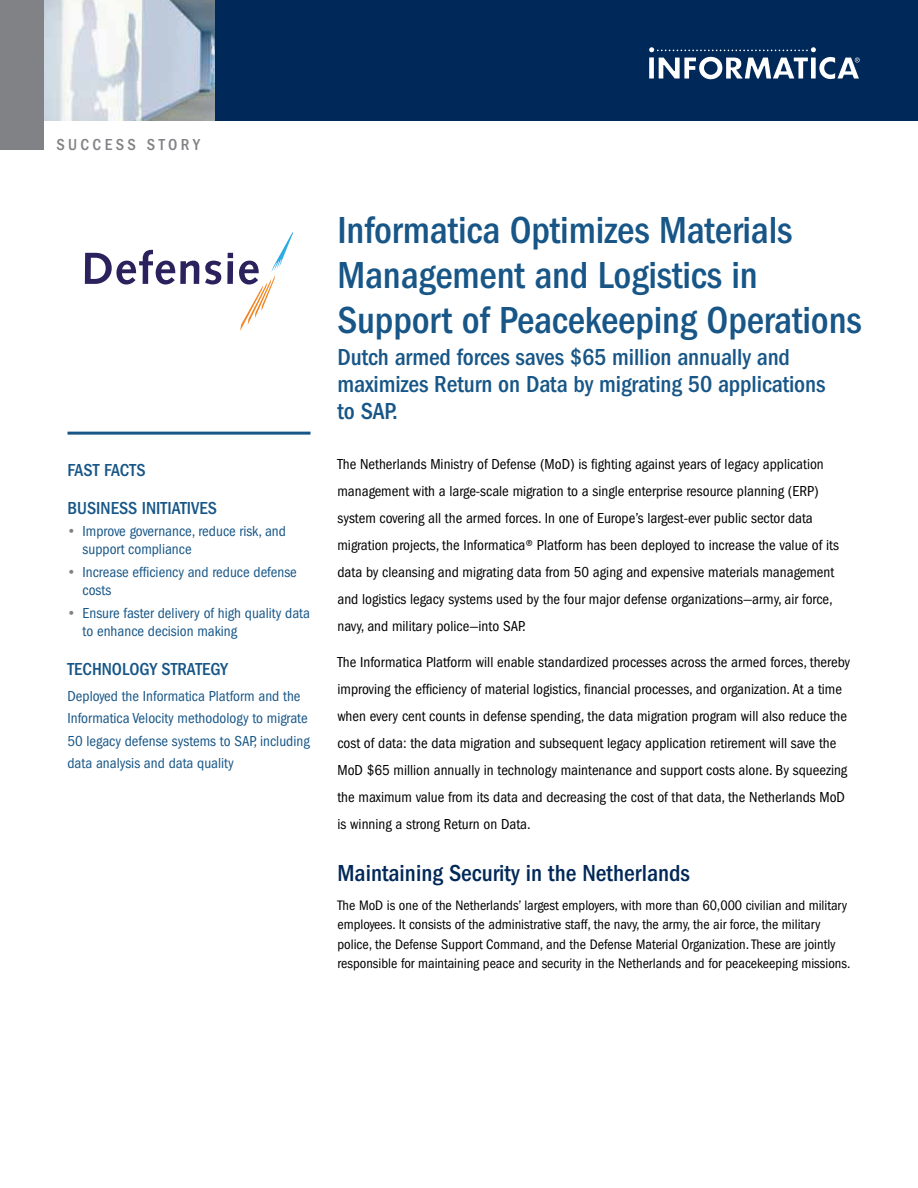
<style>
.page{position:relative;width:918px;height:1188px;background:#fff}
.page>*{position:absolute;margin:0;border:0;box-sizing:border-box;transform-origin:0 0}
.t1{font:500 condensed 39px/45px "ITC Franklin Gothic Std";letter-spacing:-.005em;color:#175687}
.t2{font:500 condensed 24px/27px "ITC Franklin Gothic Std";letter-spacing:-.005em;color:#175687}
.t3{font:500 condensed 24px "ITC Franklin Gothic Std";color:#002858}
.t4{font:500 condensed 18px/38.7px "ITC Franklin Gothic Std";color:#175687}
.t5{font:500 condensed 16.5px "ITC Franklin Gothic Std";letter-spacing:.205em;color:#808285}
.t6{font:condensed 15px/27px "ITC Franklin Gothic Std";color:#000}
.t7{font:condensed 15px/18px "ITC Franklin Gothic Std";color:#175687}
.t8{font:condensed 14.25px/19.5px "ITC Franklin Gothic Std";color:#000}
.s1{font-family:"Futura BT";font-stretch:normal;font-size:13.5px;color:#808285}
</style>
<div class="page">
<div style="left:0;top:0;width:918px;height:120px;background:#002858"></div>
<svg style="left:649px;top:47px;width:211px;height:33px"></svg>
<img style="left:44px;top:0;width:170px;height:120px">
<div style="left:0;top:0;width:44px;height:150px;background:#808285"></div>
<hr style="left:68px;top:432px;width:242px;height:3px;background:#175687">
<svg style="left:85px;top:250px;width:114px;height:35px"></svg>
<svg style="left:205px;top:261px;width:16px;height:24px"></svg>
<svg style="left:227px;top:253px;width:6px;height:31px"></svg>
<svg style="left:239px;top:232px;width:54px;height:99px"></svg>
<p class="t5" style="left:56px;top:135px;width:145px">SUCCESS STORY</p>
<p class="t4" style="left:68px;top:450px;width:149px">Fast facts<br>Business In itiatives</p>
<p class="t7" style="left:83px;top:522px;width:205px;text-indent:-15px"><span class="s1">•</span> Improve governance, reduce risk, and support compliance</p>
<p class="t7" style="left:83px;top:563px;width:216px;text-indent:-15px"><span class="s1">•</span> Increase efficiency and reduce defense costs</p>
<p class="t7" style="left:83px;top:605px;width:229px;text-indent:-15px"><span class="s1">•</span> Ensure faster delivery of high quality data to enhance decision making</p>
<p class="t4" style="left:68px;top:650px;width:162px">Technology Strategy</p>
<p class="t7" style="left:68px;top:685px;width:244px;line-height:22.5px">Deployed the Informatica Platform and the Informatica Velocity methodology to migrate 50 legacy defense systems to SAP, including data analysis and data quality</p>
<h1 class="t1" style="left:338px;top:208px;width:526px">Informatica Optimizes Materials<br>Management and Logistics in<br>Support of Peacekeeping Operations</h1>
<h2 class="t2" style="left:338px;top:344px;width:490px">Dutch armed forces saves $65 million annually and maximizes Return on Data by migrating 50 applications to SAP.</h2>
<p class="t6" style="left:338px;top:451px;width:503px">The Netherlands Ministry of Defense (MoD) is fighting against years of legacy application management with a large-scale migration to a single enterprise resource planning (ERP) system covering all the armed forces. In one of Europe’s largest-ever public sector data migration projects, the Informatica® Platform has been deployed to increase the value of its data by cleansing and migrating data from 50 aging and expensive materials management and logistics legacy systems used by the four major defense organizations—army, air force, navy, and military police—into SAP.</p>
<p class="t6" style="left:338px;top:648px;width:514px">The Informatica Platform will enable standardized processes across the armed forces, thereby improving the efficiency of material logistics, financial processes, and organization. At a time when every cent counts in defense spending, the data migration program will also reduce the cost of data: the data migration and subsequent legacy application retirement will save the MoD $65 million annually in technology maintenance and support costs alone. By squeezing the maximum value from its data and decreasing the cost of that data, the Netherlands MoD is winning a strong Return on Data.</p>
<h2 class="t3" style="left:338px;top:860px;width:354px">Maintaining Security in the Netherlands</h2>
<p class="t8" style="left:338px;top:895px;width:514px">The MoD is one of the Netherlands’ largest employers, with more than 60,000 civilian and military employees. It consists of the administrative staff, the navy, the army, the air force, the military police, the Defense Support Command, and the Defense Material Organization. These are jointly responsible for maintaining peace and security in the Netherlands and for peacekeeping missions.</p>
</div>
